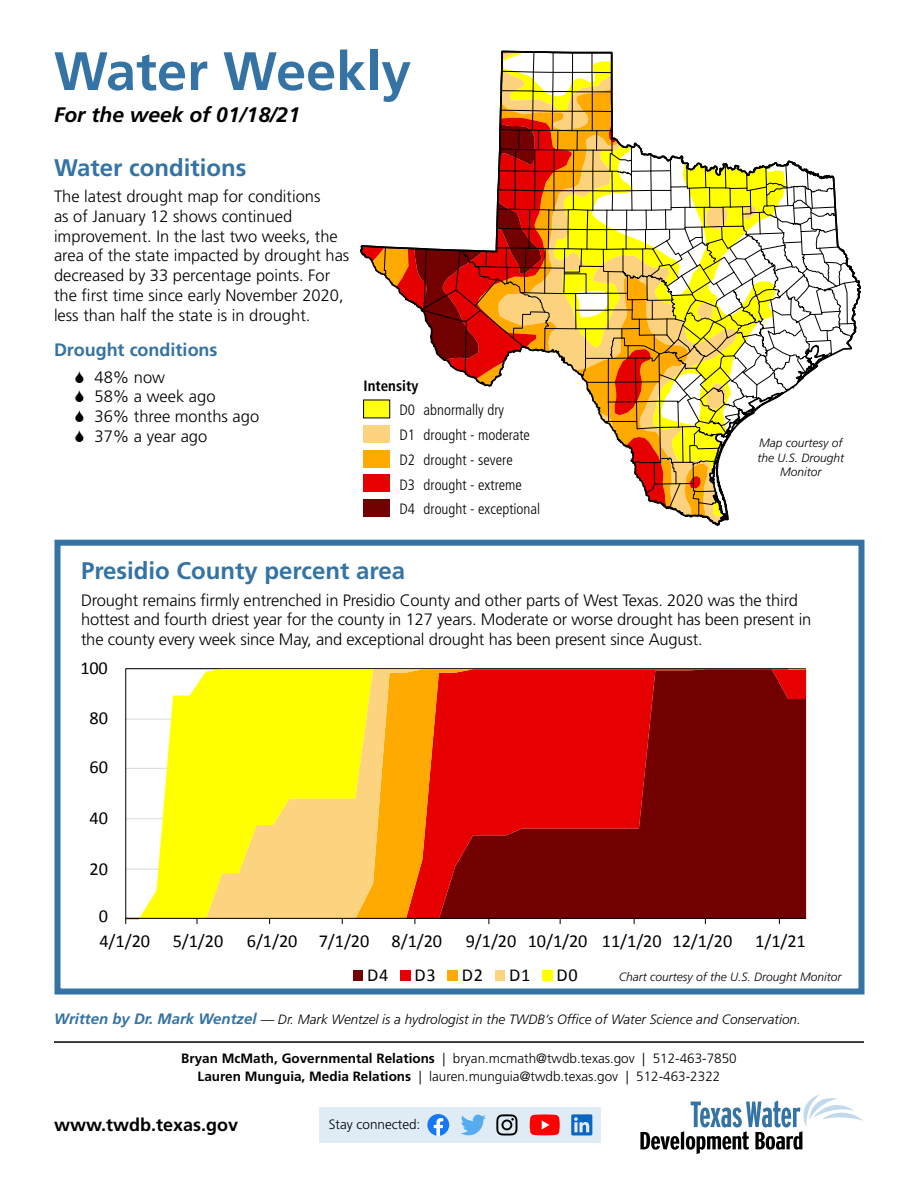
<style>
.page{position:relative;width:918px;height:1188px;background:#fff}
.page>*{position:absolute;margin:0;border:0;box-sizing:border-box;transform-origin:0 0}
.heading_1{font:700 54px "Frutiger LT Std";color:#3473a3}
.heading_2{font:700 24px "Frutiger LT Std";color:#3473a3}
.t1{font:22.2px "Calibri";letter-spacing:.01em;color:#000}
.heading_1_date_line{font:italic 700 21px "Frutiger LT Std";color:#000}
.t2{font:18.3px "Calibri";letter-spacing:-.005em;color:#000}
.contact_info{font:700 18px "Frutiger LT Std";color:#000}
.heading_3{font:700 18px "Frutiger LT Std";color:#3473a3}
.heading_2-2{font:300 16.5px/19.8px "Frutiger LT Std";letter-spacing:-.01em;color:#000}
.body{font:300 16.5px/19.8px "Frutiger LT Std";color:#000}
.t3{font:300 condensed 15px/24.8px "Frutiger LT Std";color:#000}
.t4{font:700 condensed 15px "Frutiger LT Std";color:#000}
.contact_info-2{font:300 13.5px/18px "Frutiger LT Std";color:#000;text-align:center}
.heading_4{font:italic 300 13.5px "Frutiger LT Std";color:#000}
.t5{font:italic 300 12px/14.4px "Frutiger LT Std";color:#000;text-align:center}
.s1{font-weight:700;font-size:15px;color:#3473a3}
.s2{font-weight:700}
</style>
<div class="page">
<div style="left:54px;top:540px;width:810px;height:454px;border:6px solid #3473a3"></div>
<div style="left:319px;top:1107px;width:282px;height:35px;background:#dfecf5"></div>
<svg style="left:731px;top:160px;width:130px;height:274px"></svg>
<svg style="left:360px;top:50px;width:371px;height:476px"></svg>
<div style="left:364px;top:400px;width:26px;height:18px;background:#ffff13"></div>
<div style="left:363px;top:400px;width:27px;height:18px;border:1px solid #000"></div>
<div style="left:364px;top:425px;width:26px;height:18px;background:#fcd37f"></div>
<div style="left:364px;top:450px;width:26px;height:18px;background:#fa0"></div>
<div style="left:364px;top:474px;width:26px;height:18px;background:#e60000"></div>
<div style="left:364px;top:499px;width:26px;height:18px;background:#730000"></div>
<svg style="left:125px;top:669px;width:681px;height:250px;background:#ca661d"></svg>
<hr style="left:126px;top:918px;width:679px;height:1px;background:#000">
<div style="left:353px;top:970px;width:9px;height:11px;background:#730000"></div>
<div style="left:400px;top:970px;width:10px;height:11px;background:#e60000"></div>
<div style="left:447px;top:970px;width:10px;height:11px;background:#fa0"></div>
<div style="left:495px;top:970px;width:9px;height:11px;background:#fcd37f"></div>
<div style="left:542px;top:970px;width:11px;height:11px;background:#ff0"></div>
<hr style="left:54px;top:1041px;width:810px;height:2px;background:#000">
<svg style="left:640px;top:1094px;width:223px;height:60px"></svg>
<svg style="left:427px;top:1114px;width:22px;height:22px"></svg>
<svg style="left:461px;top:1115px;width:25px;height:20px"></svg>
<svg style="left:496px;top:1114px;width:21px;height:22px"></svg>
<svg style="left:530px;top:1114px;width:30px;height:21px"></svg>
<svg style="left:571px;top:1114px;width:21px;height:21px"></svg>
<p class="heading_1" style="left:54px;top:40px;width:359px">Water Weekly</p>
<p class="heading_1_date_line" style="left:54px;top:102px;width:248px">For the week of 01/18/21</p>
<p class="heading_2" style="left:54px;top:153px;width:194px">Water conditions</p>
<p class="body" style="left:54px;top:187px;width:297px">The latest drought map for conditions<br>as of January 12 shows continued improvement. In the last two weeks, the area of the state impacted by drought has decreased by 33 percentage points. For the first time since early November 2020, less than half the state is in drought.</p>
<p class="heading_3" style="left:54px;top:339px;width:165px">Drought conditions</p>
<p class="heading_2-2" style="left:94px;top:367px;width:72px">48% now</p>
<p class="heading_2-2" style="left:94px;top:387px;width:123px">58% a week ago</p>
<p class="heading_2-2" style="left:94px;top:407px;width:166px">36% three months ago</p>
<p class="heading_2-2" style="left:94px;top:427px;width:114px">37% a year ago</p>
<p class="t4" style="left:364px;top:377px;width:56px">Intensity</p>
<p class="t3" style="left:400px;top:398px;width:142px">D0 abnormally dry<br>D1 drought - moderate<br>D2 drought - severe<br>D3 drought - extreme<br>D4 drought - exceptional</p>
<p class="t5" style="left:757px;top:436px;width:88px">Map courtesy of the U.S. Drought<br>Monitor</p>
<p class="heading_2" style="left:81px;top:557px;width:326px">Presidio County percent area</p>
<p class="heading_2-2" style="left:81px;top:590px;width:732px">Drought remains firmly entrenched in Presidio County and other parts of West Texas. 2020 was the third hottest and fourth driest year for the county in 127 years. Moderate or worse drought has been present in the county every week since May, and exceptional drought has been present since August.</p>
<h3 class="t1" style="left:331px;top:624px;width:270px">Presidio County percent area</h3>
<p class="t2" style="left:80px;top:655px;width:29px">100</p>
<p class="t2" style="left:90px;top:705px;width:20px">80</p>
<p class="t2" style="left:90px;top:755px;width:20px">60</p>
<p class="t2" style="left:90px;top:805px;width:20px">40</p>
<p class="t2" style="left:90px;top:856px;width:20px">20</p>
<p class="t2" style="left:99px;top:903px;width:11px">0</p>
<p class="t2" style="left:100px;top:928px;width:125px">4/1/20 5/1/20</p>
<p class="t2" style="left:247px;top:928px;width:197px">6/1/20 7/1/20 8/1/20</p>
<p class="t2" style="left:466px;top:928px;width:268px">9/1/20 10/1/20 11/1/20 12/1/20</p>
<p class="t2" style="left:755px;top:928px;width:52px">1/1/21</p>
<p class="t2" style="left:367px;top:962px;width:22px">D4</p>
<p class="t2" style="left:415px;top:962px;width:22px">D3</p>
<p class="t2" style="left:462px;top:962px;width:22px">D2</p>
<p class="t2" style="left:509px;top:962px;width:22px">D1</p>
<p class="t2" style="left:557px;top:962px;width:22px">D0</p>
<p class="t5" style="left:619px;top:970px;width:224px">Chart courtesy of the U.S. Drought Monitor</p>
<p class="heading_4" style="left:54px;top:1011px;width:748px"><span class="s1">Written by Dr. Mark Wentzel</span> — Dr. Mark Wentzel is a hydrologist in the TWDB’s Office of Water Science and Conservation.</p>
<p class="contact_info-2" style="left:181px;top:1050px;width:557px"><span class="s2">Bryan McMath, Governmental Relations</span> | bryan.mcmath@twdb.texas.gov | 512-463-7850<br><span class="s2">Lauren Munguia, Media Relations</span> | lauren.munguia@twdb.texas.gov | 512-463-2322</p>
<p class="contact_info" style="left:54px;top:1114px;width:186px">www.twdb.texas.gov</p>
<p class="contact_info-2" style="left:329px;top:1116px;width:93px">Stay connected:</p>
</div>
